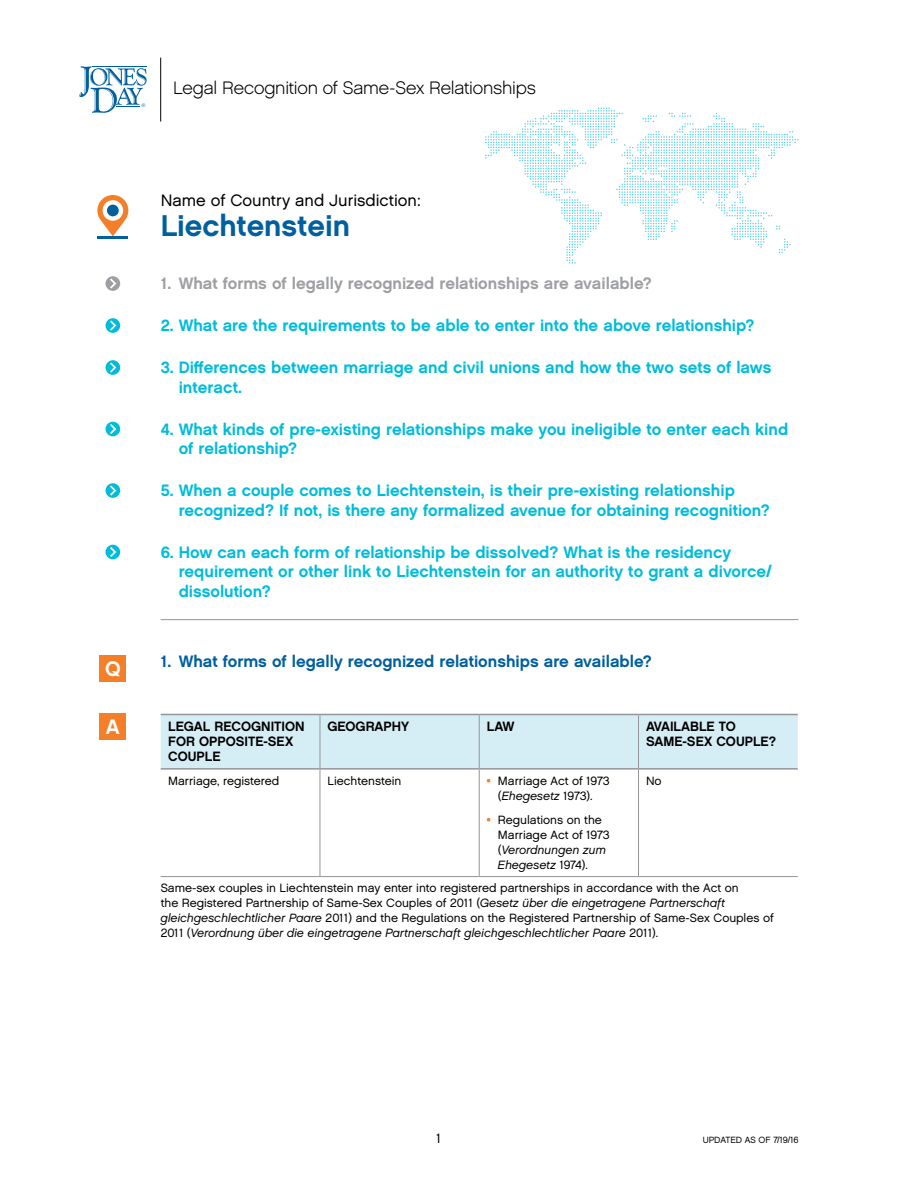
<style>
.page{position:relative;width:918px;height:1188px;background:#fff}
.page>*{position:absolute;margin:0;border:0;box-sizing:border-box;transform-origin:0 0}
.CNTRY{font:30px "Chalet New York Nineteen Sixty";color:#005f9e}
.t1{font:21px "Chalet New York Nineteen Sixty";color:#fff}
.t2{font:18px "Chalet English Channel";letter-spacing:-.01em;color:#000}
.t3{font:16.5px/19.5px "Chalet New York Nineteen Sixty";color:#00bcda}
.t4{font:16.5px "Chalet New York Nineteen Sixty";color:#9d9fa2}
.t5{font:16.5px "Chalet New York Nineteen Sixty";color:#005f9e}
.CNTRY-2{font:16.5px "Chalet London Nineteen Sixty";color:#000}
.TBL_HEAD_B{font:13.5px/15px "Chalet New York Nineteen Sixty";color:#000}
.t6{font:13.5px "Chalet London Nineteen Sixty";color:#000}
.Asterisk_Note_Below{font:12px/15px "Chalet London Nineteen Sixty";color:#000}
.TBL_BC{font:12px "Chalet London Nineteen Sixty";color:#000}
.t7{font:9px "Chalet London Nineteen Sixty";color:#000}
.s1{color:#f57e29}
.s2{font-family:"Chalet Oblique London"}
</style>
<div class="page">
<hr style="left:161px;top:619px;width:638px;height:1px;background:#939598">
<div style="left:161px;top:715px;width:637px;height:53px;background:#d5eef5"></div>
<hr style="left:479px;top:715px;width:1px;height:53px;background:#939598">
<hr style="left:479px;top:770px;width:1px;height:106px;background:#939598">
<hr style="left:320px;top:876px;width:159px;height:1px;background:#939598">
<hr style="left:479px;top:876px;width:160px;height:1px;background:#939598">
<hr style="left:320px;top:714px;width:159px;height:1px;background:#939598">
<hr style="left:479px;top:714px;width:160px;height:1px;background:#939598">
<hr style="left:320px;top:768px;width:159px;height:2px;background:#939598">
<hr style="left:479px;top:768px;width:160px;height:2px;background:#939598">
<hr style="left:320px;top:770px;width:1px;height:106px;background:#939598">
<hr style="left:638px;top:770px;width:1px;height:106px;background:#939598">
<hr style="left:161px;top:714px;width:159px;height:1px;background:#939598">
<hr style="left:161px;top:768px;width:159px;height:2px;background:#939598">
<hr style="left:320px;top:715px;width:1px;height:53px;background:#939598">
<hr style="left:639px;top:714px;width:159px;height:1px;background:#939598">
<hr style="left:639px;top:768px;width:159px;height:2px;background:#939598">
<hr style="left:638px;top:715px;width:1px;height:53px;background:#939598">
<hr style="left:161px;top:876px;width:159px;height:1px;background:#939598">
<hr style="left:639px;top:876px;width:159px;height:1px;background:#939598">
<svg style="left:97px;top:195px;width:31px;height:41px"></svg>
<div style="left:103px;top:200px;width:20px;height:21px;background:#fff;border-radius:50%"></div>
<div style="left:107px;top:205px;width:12px;height:11px;background:#005f9e;border-radius:50%"></div>
<hr style="left:97px;top:236px;width:31px;height:3px;background:#005f9e">
<svg style="left:106px;top:276px;width:14px;height:15px"></svg>
<svg style="left:106px;top:318px;width:14px;height:15px"></svg>
<svg style="left:106px;top:360px;width:14px;height:15px"></svg>
<svg style="left:106px;top:422px;width:14px;height:14px"></svg>
<svg style="left:106px;top:483px;width:14px;height:15px"></svg>
<svg style="left:106px;top:545px;width:14px;height:14px"></svg>
<div style="left:100px;top:656px;width:26px;height:26px;background:#f57e29"></div>
<div style="left:100px;top:714px;width:26px;height:26px;background:#f57e29"></div>
<svg style="left:485px;top:107px;width:314px;height:157px"></svg>
<hr style="left:160px;top:58px;width:1px;height:63px;background:#000">
<svg style="left:79px;top:66px;width:68px;height:47px"></svg>
<p class="t1" style="left:105px;top:656px;width:17px">Q</p>
<p class="t1" style="left:106px;top:714px;width:16px">A</p>
<p class="t2" style="left:173px;top:77px;width:364px">Legal Recognition of Same-Sex Relationships</p>
<p class="CNTRY-2" style="left:161px;top:191px;width:262px">Name of Country and Jurisdiction:</p>
<p class="CNTRY" style="left:161px;top:208px;width:191px">Liechtenstein</p>
<p class="t4" style="left:161px;top:273px;width:493px">1. What forms of legally recognized relationships are available?</p>
<p class="t3" style="left:161px;top:316px;width:595px">2. What are the requirements to be able to enter into the above relationship?</p>
<p class="t3" style="left:179px;top:358px;width:594px;text-indent:-18px">3. Differences between marriage and civil unions and how the two sets of laws interact.</p>
<p class="t3" style="left:179px;top:419px;width:611px;text-indent:-18px">4. What kinds of pre-existing relationships make you ineligible to enter each kind of relationship?</p>
<p class="t3" style="left:179px;top:481px;width:593px;text-indent:-18px">5. When a couple comes to Liechtenstein, is their pre-existing relationship recognized? If not, is there any formalized avenue for obtaining recognition?</p>
<p class="t3" style="left:179px;top:542px;width:594px;text-indent:-18px">6. How can each form of relationship be dissolved? What is the residency requirement or other link to Liechtenstein for an authority to grant a divorce/ dissolution?</p>
<p class="t5" style="left:161px;top:651px;width:493px">1. What forms of legally recognized relationships are available?</p>
<p class="TBL_HEAD_B" style="left:168px;top:719px;width:138px">LEGAL RECOGNITION<br>FOR OPPOSITE-SEX<br>COUPLE</p>
<p class="TBL_HEAD_B" style="left:327px;top:719px;width:83px">GEOGRAPHY</p>
<p class="TBL_HEAD_B" style="left:487px;top:719px;width:29px">LAW</p>
<p class="TBL_HEAD_B" style="left:646px;top:719px;width:132px">AVAILABLE TO<br>SAME-SEX COUPLE?</p>
<p class="TBL_BC" style="left:168px;top:774px;width:113px">Marriage, registered</p>
<p class="TBL_BC" style="left:327px;top:774px;width:76px">Liechtenstein</p>
<p class="Asterisk_Note_Below" style="left:487px;top:773px;width:124px;text-align:center"><span class="s1">•</span> Marriage Act of 1973 (<span class="s2">Ehegesetz</span> 1973).</p>
<p class="Asterisk_Note_Below" style="left:498px;top:812px;width:113px;text-indent:-11px"><span class="s1">•</span> Regulations on the<br>Marriage Act of 1973 (<span class="s2">Verordnungen zum<br>Ehegesetz</span> 1974).</p>
<p class="TBL_BC" style="left:646px;top:774px;width:17px">No</p>
<p class="Asterisk_Note_Below" style="left:161px;top:880px;width:615px">Same-sex couples in Liechtenstein may enter into registered partnerships in accordance with the Act on<br>the Registered Partnership of Same-Sex Couples of 2011 (<span class="s2">Gesetz über die eingetragene Partnerschaft gleichgeschlechtlicher Paare</span> 2011) and the Regulations on the Registered Partnership of Same-Sex Couples of 2011 (<span class="s2">Verordnung über die eingetragene Partnerschaft gleichgeschlechtlicher Paare</span> 2011).</p>
<p class="t6" style="left:437px;top:1130px;width:6px">1</p>
<p class="t7" style="left:703px;top:1135px;width:97px">UPDATED AS OF 7/19/16</p>
</div>
